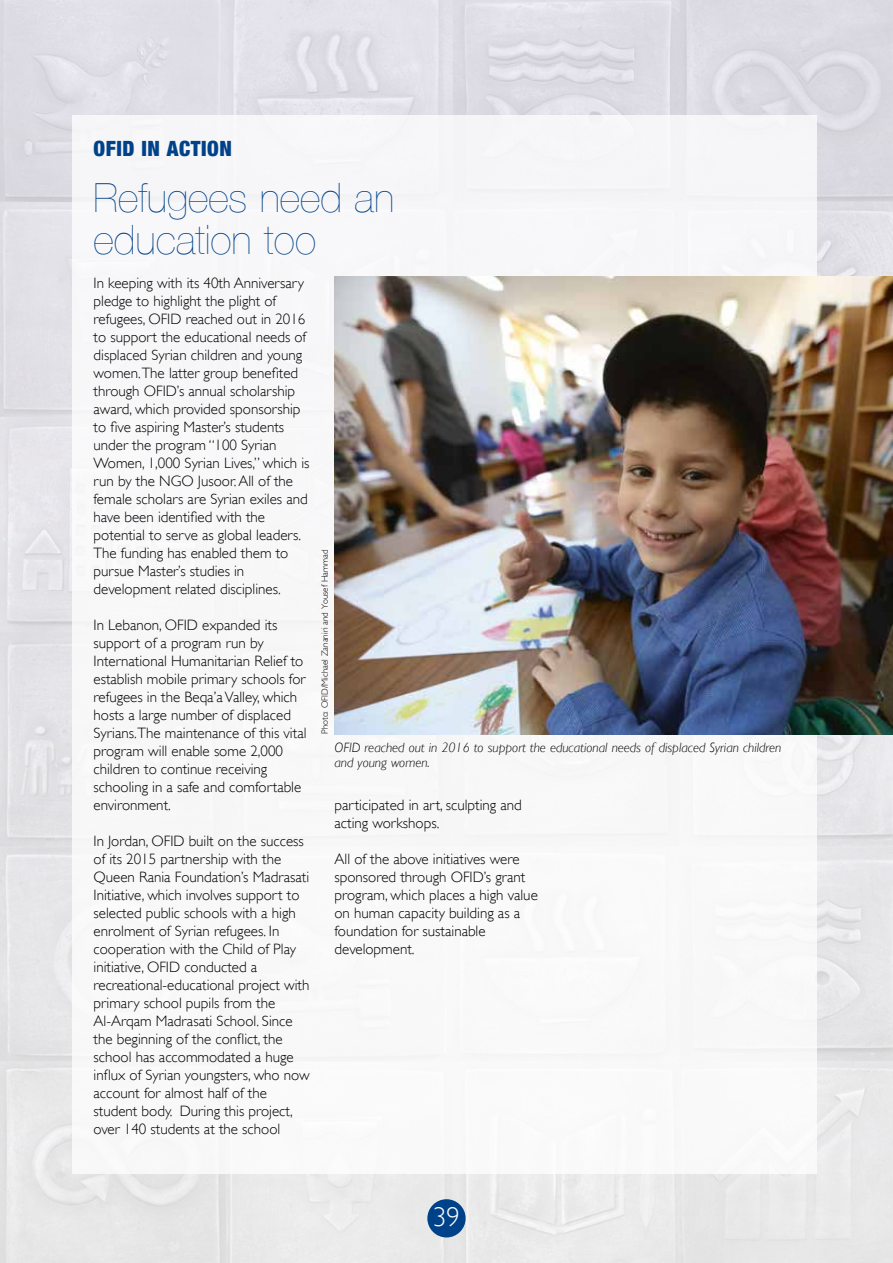
<style>
.page{position:relative;width:893px;height:1263px;background:#fff}
.page>*{position:absolute;margin:0;border:0;box-sizing:border-box;transform-origin:0 0}
.t1{font:200 40.5px/42px "Helvetica Neue";color:#004289}
.t2{font:300 27px "Gill Sans";color:#fff}
.t3{font:900 condensed 21px "Helvetica Neue";letter-spacing:.025em;color:#004289}
.t4{font:300 15px/18px "Gill Sans";color:#000}
.t5{font:italic 300 13.5px/15px "Gill Sans";color:#000}
.t6{font:300 9px "Gill Sans";color:#000}
</style>
<div class="page">
<img style="left:0;top:0;width:893px;height:1263px">
<div style="left:72px;top:115px;width:744px;height:1059px;background:#f8f8f9"></div>
<svg style="left:0;top:43px;width:1px;height:54px"></svg>
<div style="left:427px;top:1199px;width:39px;height:38px;background:#004289;border-radius:50%"></div>
<img style="left:334px;top:276px;width:559px;height:458px">
<h3 class="t3" style="left:94px;top:132px;width:140px">OFID IN ACTION</h3>
<h1 class="t1" style="left:94px;top:175px;width:302px">Refugees need an education too</h1>
<p class="t4" style="left:94px;top:274px;width:218px">In keeping with its 40th Anniversary pledge to highlight the plight of refugees, OFID reached out in 2016 to support the educational needs of displaced Syrian children and young women.The latter group benefited through OFID’s annual scholarship award, which provided sponsorship to five aspiring Master’s students under the program “100 Syrian Women, 1,000 Syrian Lives,” which is run by the NGO Jusoor. All of the female scholars are Syrian exiles and have been identified with the potential to serve as global leaders.<br>The funding has enabled them to pursue Master’s studies in development related disciplines.</p>
<p class="t4" style="left:94px;top:616px;width:214px">In Lebanon, OFID expanded its support of a program run by<br>International Humanitarian Relief to establish mobile primary schools for refugees in the Beqa’a Valley, which hosts a large number of displaced<br>Syrians.The maintenance of this vital program will enable some 2,000 children to continue receiving schooling in a safe and comfortable environment.</p>
<p class="t4" style="left:94px;top:832px;width:218px">In Jordan, OFID built on the success of its 2015 partnership with the Queen Rania Foundation’s Madrasati Initiative, which involves support to selected public schools with a high enrolment of Syrian refugees. In cooperation with the Child of Play initiative, OFID conducted a recreational-educational project with primary school pupils from the Al-Arqam Madrasati School. Since the beginning of the conflict, the school has accommodated a huge influx of Syrian youngsters, who now account for almost half of the student body. During this project, over 140 students at the school</p>
<p class="t6" style="left:320px;top:734px;width:186px;rotate:-90deg">Photo: OFID/Michael Zananiri and Yousef Hammad</p>
<p class="t5" style="left:334px;top:740px;width:448px">OFID reached out in 2016 to support the educational needs of displaced Syrian children and young women.</p>
<p class="t4" style="left:334px;top:796px;width:189px">participated in art, sculpting and acting workshops.</p>
<p class="t4" style="left:334px;top:850px;width:205px">All of the above initiatives were sponsored through OFID’s grant program, which places a high value on human capacity building as a foundation for sustainable development.</p>
<h2 class="t2" style="left:433px;top:1202px;width:28px">39</h2>
</div>
